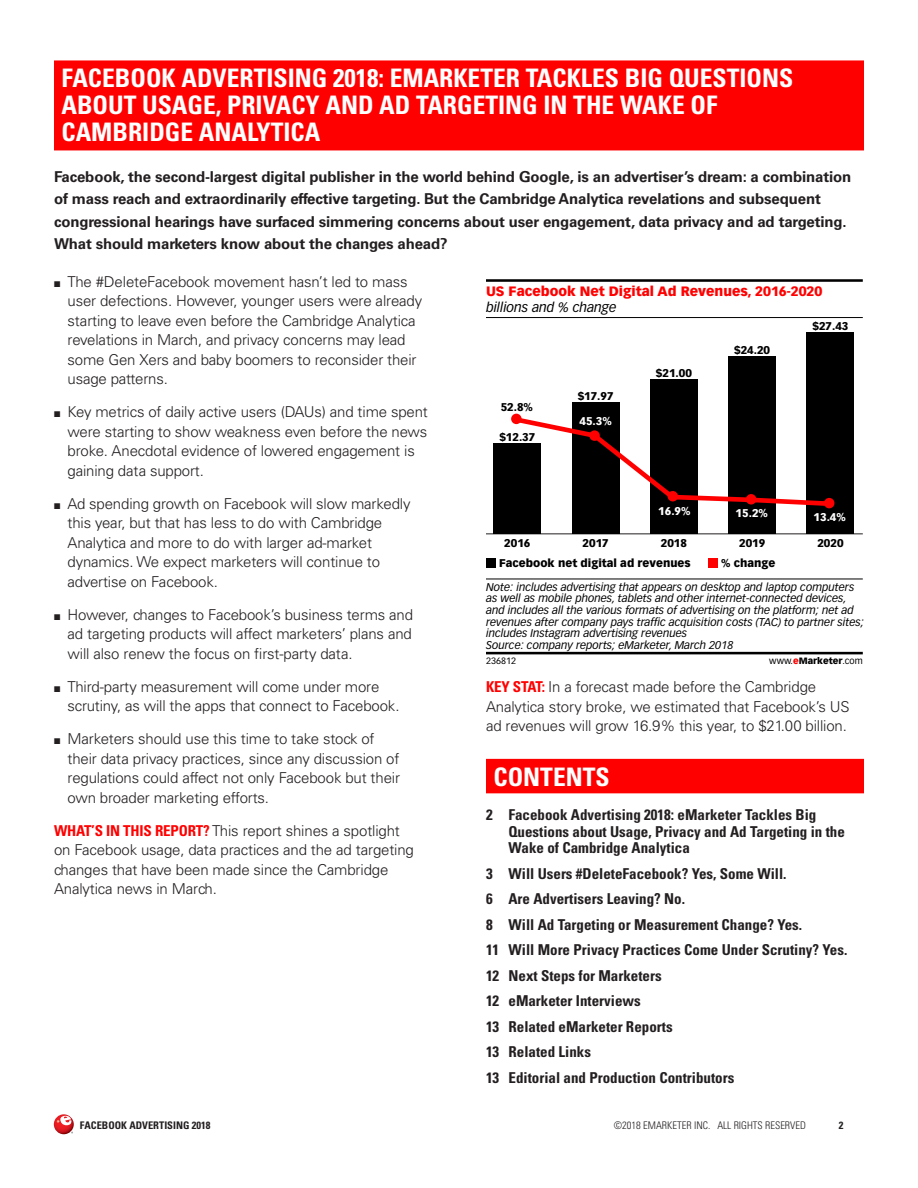
<style>
.page{position:relative;width:918px;height:1188px;background:#fff}
.page>*{position:absolute;margin:0;border:0;box-sizing:border-box;transform-origin:0 0}
.Heading_1_3-line_Exe{font:700 condensed 25.5px/27px "Univers LT Std";color:#fff}
.Heading_1_TOC_Only{font:700 condensed 25.5px "Univers LT Std";color:#fff}
.Normal_Text{font:300 15px/19.5px "Univers LT Std";letter-spacing:-.01em;color:#231f20}
.t1{font:700 condensed 15px/16.5px "Univers LT Std";color:#231f20}
.First_Paragraph_Exec{font:700 15px/22.5px "Univers LT Std";letter-spacing:-.01em;color:#231f20}
.t2{font:900 13.35px "Vectora LT Std";color:#f00}
.t3{font:italic 13.35px "Vectora LT Std";color:#000}
.t4{font:italic 11.1px/11.7px "Vectora LT Std";color:#000}
.t5{font:900 11.1px "Vectora LT Std";color:#000}
.t6{font:900 11.1px "Vectora LT Std";color:#fff}
.t7{font:300 condensed 10.5px "Univers LT Std";color:#231f20}
.t8{font:700 condensed 10.5px "Univers LT Std";color:#231f20}
.t9{font:9px "Vectora LT Std";color:#000}
.s1{font-weight:700;font-stretch:condensed;color:#f00}
.s2{font-weight:900;font-style:normal}
.s3{font-weight:900;color:#f00}
.s4{font-weight:900}
</style>
<div class="page">
<svg style="left:54px;top:1114px;width:20px;height:20px"></svg>
<svg style="left:56px;top:1116px;width:15px;height:9px"></svg>
<div style="left:54px;top:60px;width:810px;height:90px;background:#f00"></div>
<hr style="left:486px;top:534px;width:377px;height:1px;background:#231f20">
<hr style="left:486px;top:279px;width:377px;height:3px;background:#000">
<hr style="left:486px;top:317px;width:377px;height:1px;background:#000">
<div style="left:494px;top:443px;width:47px;height:91px;background:#000"></div>
<div style="left:572px;top:402px;width:47px;height:132px;background:#000"></div>
<div style="left:650px;top:380px;width:47px;height:154px;background:#000"></div>
<div style="left:729px;top:356px;width:47px;height:178px;background:#000"></div>
<div style="left:807px;top:333px;width:47px;height:201px;background:#000"></div>
<div style="left:486px;top:558px;width:10px;height:10px;background:#000"></div>
<div style="left:708px;top:558px;width:10px;height:10px;background:#f00"></div>
<hr style="left:486px;top:579px;width:377px;height:1px;background:#000">
<hr style="left:486px;top:652px;width:377px;height:2px;background:#000">
<svg style="left:511px;top:414px;width:323px;height:95px"></svg>
<div style="left:511px;top:414px;width:11px;height:10px;background:#f00;border-radius:50%"></div>
<div style="left:589px;top:430px;width:11px;height:11px;background:#f00;border-radius:50%"></div>
<div style="left:668px;top:491px;width:10px;height:10px;background:#f00;border-radius:50%"></div>
<div style="left:746px;top:494px;width:10px;height:11px;background:#f00;border-radius:50%"></div>
<div style="left:824px;top:498px;width:10px;height:10px;background:#f00;border-radius:50%"></div>
<div style="left:486px;top:759px;width:378px;height:34px;background:#f00"></div>
<p class="Heading_1_3-line_Exe" style="left:62px;top:65px;width:733px">FACEBOOK ADVERTISING 2018: EMARKETER TACKLES BIG QUESTIONS<br>ABOUT USAGE, PRIVACY AND AD TARGETING IN THE WAKE OF<br>CAMBRIDGE ANALYTICA</p>
<p class="First_Paragraph_Exec" style="left:54px;top:166px;width:799px">Facebook, the second-largest digital publisher in the world behind Google, is an advertiser’s dream: a combination of mass reach and extraordinarily effective targeting. But the Cambridge Analytica revelations and subsequent congressional hearings have surfaced simmering concerns about user engagement, data privacy and ad targeting.<br>What should marketers know about the changes ahead?</p>
<p class="Normal_Text" style="left:68px;top:272px;width:356px;text-indent:-14px">■ The #DeleteFacebook movement hasn’t led to mass user defections. However, younger users were already starting to leave even before the Cambridge Analytica revelations in March, and privacy concerns may lead some Gen Xers and baby boomers to reconsider their usage patterns.</p>
<p class="Normal_Text" style="left:68px;top:402px;width:362px;text-indent:-14px">■ Key metrics of daily active users (DAUs) and time spent were starting to show weakness even before the news broke. Anecdotal evidence of lowered engagement is gaining data support.</p>
<p class="Normal_Text" style="left:68px;top:494px;width:345px;text-indent:-14px">■ Ad spending growth on Facebook will slow markedly this year, but that has less to do with Cambridge Analytica and more to do with larger ad-market dynamics. We expect marketers will continue to advertise on Facebook.</p>
<p class="Normal_Text" style="left:68px;top:605px;width:347px;text-align:justify;text-indent:-14px">■ However, changes to Facebook’s business terms and ad targeting products will affect marketers’ plans and will also renew the focus on first-party data.</p>
<p class="Normal_Text" style="left:68px;top:677px;width:334px;text-indent:-14px">■ Third-party measurement will come under more scrutiny, as will the apps that connect to Facebook.</p>
<p class="Normal_Text" style="left:68px;top:729px;width:334px;text-indent:-14px">■ Marketers should use this time to take stock of their data privacy practices, since any discussion of regulations could affect not only Facebook but their own broader marketing efforts.</p>
<p class="Normal_Text" style="left:54px;top:821px;width:361px"><span class="s1">WHAT’S IN THIS REPORT?</span> This report shines a spotlight on Facebook usage, data practices and the ad targeting changes that have been made since the Cambridge Analytica news in March.</p>
<p class="t2" style="left:486px;top:283px;width:338px">US Facebook Net Digital Ad Revenues, 2016-2020</p>
<p class="t3" style="left:486px;top:299px;width:132px">billions and % change</p>
<p class="t5" style="left:812px;top:319px;width:37px">$27.43</p>
<p class="t5" style="left:734px;top:343px;width:37px">$24.20</p>
<p class="t5" style="left:656px;top:366px;width:37px">$21.00</p>
<p class="t5" style="left:578px;top:389px;width:37px">$17.97</p>
<p class="t6" style="left:579px;top:415px;width:34px">45.3%</p>
<p class="t5" style="left:501px;top:401px;width:34px">52.8%</p>
<p class="t5" style="left:499px;top:430px;width:37px">$12.37</p>
<p class="t6" style="left:658px;top:504px;width:34px">16.9%</p>
<p class="t6" style="left:736px;top:506px;width:34px">15.2%</p>
<p class="t6" style="left:814px;top:510px;width:34px">13.4%</p>
<p class="t5" style="left:504px;top:536px;width:28px">2016</p>
<p class="t5" style="left:583px;top:536px;width:28px">2017</p>
<p class="t5" style="left:661px;top:536px;width:28px">2018</p>
<p class="t5" style="left:739px;top:536px;width:28px">2019</p>
<p class="t5" style="left:817px;top:536px;width:28px">2020</p>
<p class="t4" style="left:486px;top:551px;width:370px;line-height:24px;text-indent:235px"><span class="s2">% change<br></span>Note: includes advertising that appears on desktop and laptop computers</p>
<p class="t4" style="left:486px;top:593px;width:379px">as well as mobile phones, tablets and other internet-connected devices, and includes all the various formats of advertising on the platform; net ad revenues after company pays traffic acquisition costs (TAC) to partner sites; includes Instagram advertising revenues<br>Source: company reports; eMarketer, March 2018</p>
<p class="t9" style="left:486px;top:656px;width:32px">236812</p>
<p class="t9" style="left:769px;top:656px;width:95px">www.<span class="s3">e</span><span class="s4">Marketer</span>.com</p>
<p class="Normal_Text" style="left:486px;top:677px;width:365px"><span class="s1">KEY STAT:</span> In a forecast made before the Cambridge<br>Analytica story broke, we estimated that Facebook’s US ad revenues will grow 16.9% this year, to $21.00 billion.</p>
<p class="Heading_1_TOC_Only" style="left:494px;top:761px;width:118px">CONTENTS</p>
<p class="t1" style="left:508px;top:807px;width:338px;text-indent:-22px">2 Facebook Advertising 2018: eMarketer Tackles Big<br>Questions about Usage, Privacy and Ad Targeting in the<br>Wake of Cambridge Analytica</p>
<p class="t1" style="left:486px;top:865px;width:302px">3 Will Users #DeleteFacebook? Yes, Some Will.</p>
<p class="t1" style="left:486px;top:891px;width:201px">6 Are Advertisers Leaving? No.</p>
<p class="t1" style="left:486px;top:916px;width:318px">8 Will Ad Targeting or Measurement Change? Yes.</p>
<p class="t1" style="left:486px;top:942px;width:363px">11 Will More Privacy Practices Come Under Scrutiny? Yes.</p>
<p class="t1" style="left:486px;top:967px;width:177px">12 Next Steps for Marketers</p>
<p class="t1" style="left:486px;top:993px;width:156px">12 eMarketer Interviews</p>
<p class="t1" style="left:486px;top:1018px;width:188px">13 Related eMarketer Reports</p>
<p class="t1" style="left:486px;top:1044px;width:106px">13 Related Links</p>
<p class="t1" style="left:486px;top:1069px;width:250px">13 Editorial and Production Contributors</p>
<p class="t5" style="left:499px;top:556px;width:193px">Facebook net digital ad revenues</p>
<p class="t8" style="left:80px;top:1119px;width:132px">FACEBOOK ADVERTISING 2018</p>
<p class="t7" style="left:614px;top:1119px;width:194px">©2018 EMARKETER INC. ALL RIGHTS RESERVED</p>
<p class="t8" style="left:839px;top:1119px;width:6px">2</p>
</div>
